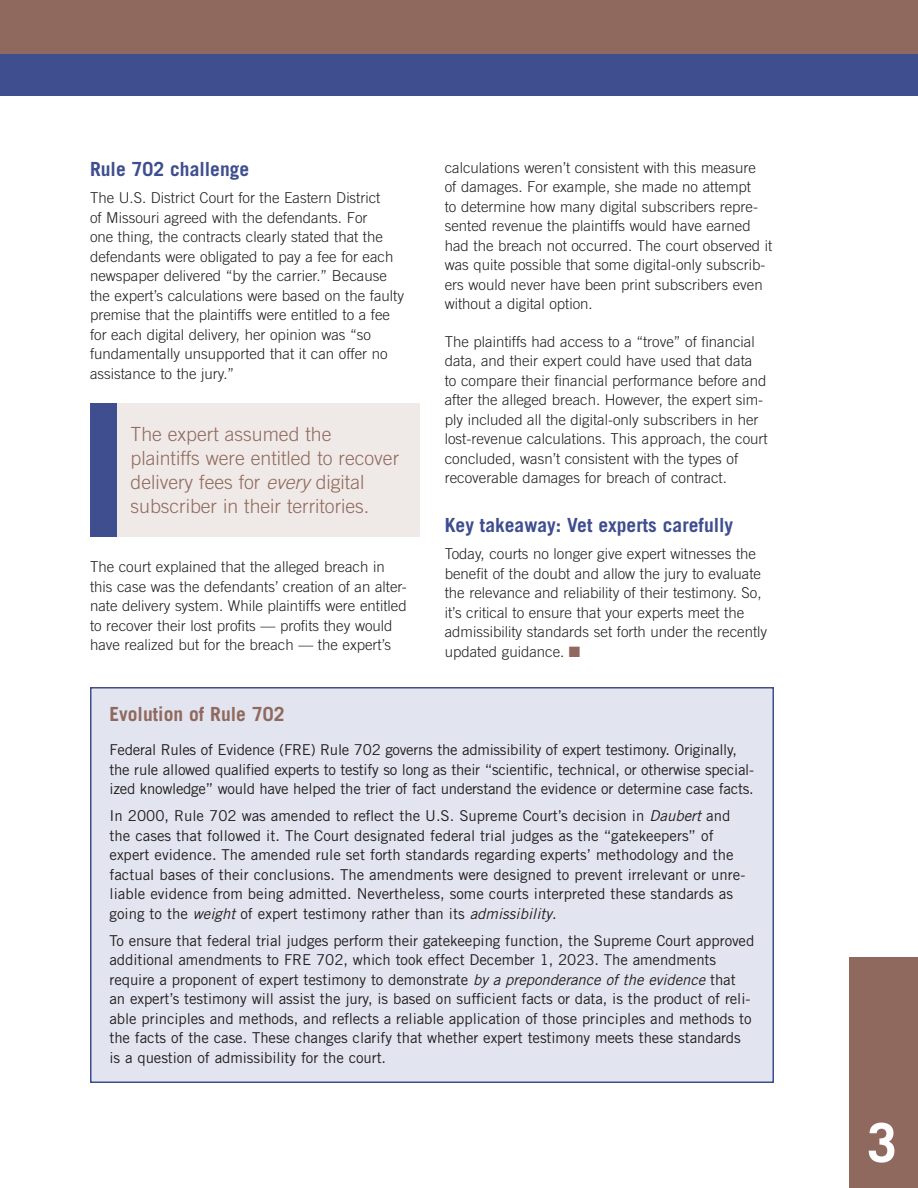
<style>
.page{position:relative;width:918px;height:1188px;background:#fff}
.page>*{position:absolute;margin:0;border:0;box-sizing:border-box;transform-origin:0 0}
.t1{font:700 54px "Trade Gothic LT Std";color:#fff}
.t2{font:300 19.5px/24px "Trade Gothic LT Std";color:#90695e}
.t3{font:700 19.5px "Trade Gothic LT Std";color:#3e4e8e}
.t4{font:700 19.5px "Trade Gothic LT Std";color:#90695e}
.t5{font:300 15px/19.5px "Trade Gothic LT Std";color:#231f20}
.t6{font:15px/19.5px "Trade Gothic LT Std";letter-spacing:-.005em;color:#231f20}
.s1{font-style:italic}
.s2{color:#90695e}
</style>
<div class="page">
<div style="left:849px;top:958px;width:69px;height:230px;background:#90695e"></div>
<div style="left:0;top:0;width:918px;height:56px;background:#90695e"></div>
<div style="left:0;top:54px;width:918px;height:41px;background:#3e4e8e"></div>
<div style="left:91px;top:688px;width:682px;height:394px;background:#e2e4ef"></div>
<div style="left:90px;top:687px;width:684px;height:396px;border:2px solid #3e4e8e"></div>
<div style="left:90px;top:404px;width:329px;height:133px;background:#efeae7"></div>
<div style="left:90px;top:404px;width:27px;height:133px;background:#3e4e8e"></div>
<h2 class="t3" style="left:90px;top:157px;width:161px">Rule 702 challenge</h2>
<p class="t5" style="left:90px;top:188px;width:316px">The U.S. District Court for the Eastern District<br>of Missouri agreed with the defendants. For<br>one thing, the contracts clearly stated that the defendants were obligated to pay a fee for each newspaper delivered “by the carrier.” Because the expert’s calculations were based on the faulty premise that the plaintiffs were entitled to a fee for each digital delivery, her opinion was “so fundamentally unsupported that it can offer no assistance to the jury.”</p>
<h2 class="t2" style="left:130px;top:422px;width:270px">The expert assumed the plaintiffs were entitled to recover delivery fees for <span class="s1">every</span> digital subscriber in their territories.</h2>
<p class="t5" style="left:90px;top:557px;width:318px">The court explained that the alleged breach in this case was the defendants’ creation of an alter&shy;nate delivery system. While plaintiffs were entitled to recover their lost profits — profits they would have realized but for the breach — the expert’s</p>
<p class="t5" style="left:445px;top:158px;width:329px">calculations weren’t consistent with this measure<br>of damages. For example, she made no attempt<br>to determine how many digital subscribers repre&shy;sented revenue the plaintiffs would have earned had the breach not occurred. The court observed it was quite possible that some digital-only subscrib&shy;ers would never have been print subscribers even without a digital option.</p>
<p class="t5" style="left:445px;top:332px;width:324px">The plaintiffs had access to a “trove” of financial data, and their expert could have used that data to compare their financial performance before and after the alleged breach. However, the expert sim&shy;ply included all the digital-only subscribers in her lost-revenue calculations. This approach, the court concluded, wasn’t consistent with the types of recoverable damages for breach of contract.</p>
<h2 class="t3" style="left:445px;top:513px;width:290px">Key takeaway: Vet experts carefully</h2>
<p class="t5" style="left:445px;top:544px;width:324px">Today, courts no longer give expert witnesses the benefit of the doubt and allow the jury to evaluate the relevance and reliability of their testimony. So, it’s critical to ensure that your experts meet the admissibility standards set forth under the recently updated guidance. <span class="s2">■</span></p>
<h2 class="t4" style="left:110px;top:702px;width:177px">Evolution of Rule 702</h2>
<p class="t6" style="left:110px;top:740px;width:646px">Federal Rules of Evidence (FRE) Rule 702 governs the admissibility of expert testimony. Originally, the rule allowed qualified experts to testify so long as their “scientific, technical, or otherwise special&shy;ized knowledge” would have helped the trier of fact understand the evidence or determine case facts.</p>
<p class="t6" style="left:110px;top:806px;width:637px">In 2000, Rule 702 was amended to reflect the U.S. Supreme Court’s decision in <span class="s1">Daubert</span> and the cases that followed it. The Court designated federal trial judges as the “gatekeepers” of expert evidence. The amended rule set forth standards regarding experts’ methodology and the factual bases of their conclusions. The amendments were designed to prevent irrelevant or unre&shy;liable evidence from being admitted. Nevertheless, some courts interpreted these standards as going to the <span class="s1">weight</span> of expert testimony rather than its <span class="s1">admissibility</span>.</p>
<p class="t6" style="left:109px;top:930px;width:646px">To ensure that federal trial judges perform their gatekeeping function, the Supreme Court approved additional amendments to FRE 702, which took effect December 1, 2023. The amendments require a proponent of expert testimony to demonstrate <span class="s1">by a preponderance of the evidence</span> that an expert’s testimony will assist the jury, is based on sufficient facts or data, is the product of reli&shy;able principles and methods, and reflects a reliable application of those principles and methods to the facts of the case. These changes clarify that whether expert testimony meets these standards is a question of admissibility for the court.</p>
<h1 class="t1" style="left:867px;top:1110px;width:32px">3</h1>
</div>
